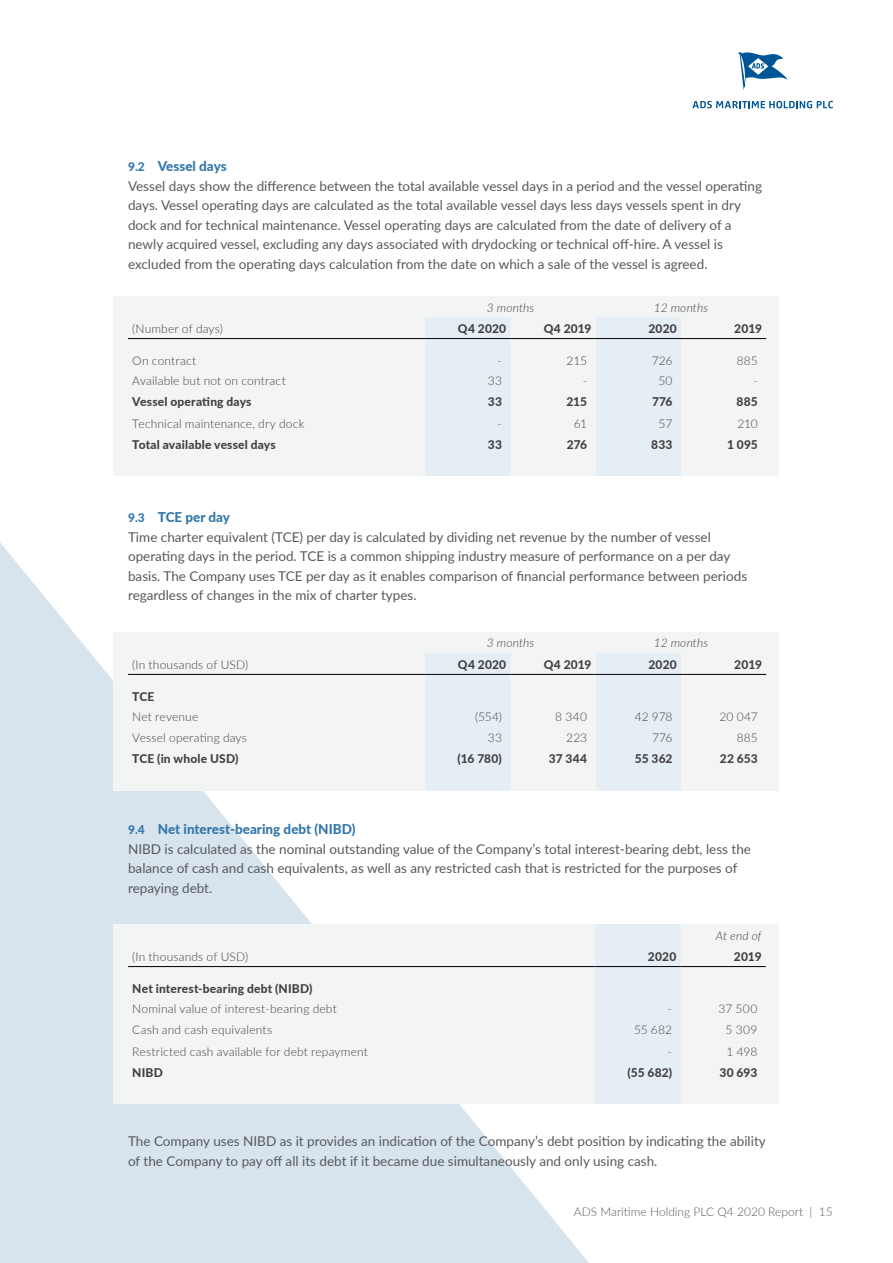
<style>
.page{position:relative;width:893px;height:1263px;background:#fff}
.page>*{position:absolute;margin:0;border:0;box-sizing:border-box;transform-origin:0 0}
.t1{font:13.5px/19.5px "Lato";color:#58595b}
.t2{font:300 12px "Lato";letter-spacing:.015em;color:#414042}
.t3{font:800 12px "Lato";letter-spacing:.015em;color:#414042}
.t4{font:italic 300 12px "Lato";letter-spacing:.01em;color:#414042}
.t5{font:300 12px "Lato";color:#58595b}
.s1{font-weight:800;font-size:12px;color:#3377ab}
.s2{font-weight:800;color:#3377ab}
</style>
<div class="page">
<svg style="left:0;top:543px;width:615px;height:720px;fill:#d7e4ee"></svg>
<svg style="left:692px;top:101px;width:141px;height:7px"></svg>
<svg style="left:738px;top:52px;width:49px;height:38px"></svg>
<div style="left:113px;top:296px;width:665px;height:180px;background:#f3f4f4"></div>
<svg style="left:425px;top:318px;width:256px;height:158px"></svg>
<hr style="left:128px;top:338px;width:297px;height:1px;background:#000">
<hr style="left:425px;top:338px;width:85px;height:1px;background:#000">
<hr style="left:510px;top:338px;width:86px;height:1px;background:#000">
<hr style="left:596px;top:338px;width:85px;height:1px;background:#000">
<hr style="left:681px;top:338px;width:85px;height:1px;background:#000">
<div style="left:113px;top:632px;width:665px;height:158px;background:#f3f4f4"></div>
<svg style="left:425px;top:653px;width:256px;height:137px"></svg>
<hr style="left:128px;top:674px;width:297px;height:1px;background:#000">
<hr style="left:425px;top:674px;width:85px;height:1px;background:#000">
<hr style="left:510px;top:674px;width:86px;height:1px;background:#000">
<hr style="left:596px;top:674px;width:85px;height:1px;background:#000">
<hr style="left:681px;top:674px;width:85px;height:1px;background:#000">
<div style="left:113px;top:924px;width:665px;height:180px;background:#f3f4f4"></div>
<div style="left:595px;top:924px;width:86px;height:180px;background:#e6eef5"></div>
<hr style="left:128px;top:966px;width:467px;height:1px;background:#000">
<hr style="left:595px;top:966px;width:86px;height:1px;background:#000">
<hr style="left:681px;top:966px;width:85px;height:1px;background:#000">
<p class="t1" style="left:128px;top:156px;width:635px"><span class="s1">9.2</span> <span class="s2">Vessel days<br></span>Vessel days show the difference between the total available vessel days in a period and the vessel operating days. Vessel operating days are calculated as the total available vessel days less days vessels spent in dry dock and for technical maintenance. Vessel operating days are calculated from the date of delivery of a newly acquired vessel, excluding any days associated with drydocking or technical off-hire. A vessel is excluded from the operating days calculation from the date on which a sale of the vessel is agreed.</p>
<p class="t4" style="left:487px;top:299px;width:49px">3 months</p>
<p class="t4" style="left:654px;top:299px;width:56px">12 months</p>
<p class="t2" style="left:132px;top:320px;width:92px">(Number of days)</p>
<p class="t3" style="left:458px;top:319px;width:50px">Q4 2020</p>
<p class="t3" style="left:544px;top:319px;width:49px">Q4 2019</p>
<p class="t3" style="left:648px;top:319px;width:30px">2020</p>
<p class="t3" style="left:734px;top:319px;width:29px">2019</p>
<p class="t2" style="left:132px;top:353px;width:65px">On contract</p>
<p class="t2" style="left:498px;top:353px;width:6px">-</p>
<p class="t2" style="left:566px;top:353px;width:22px">215</p>
<p class="t2" style="left:652px;top:353px;width:22px">726</p>
<p class="t2" style="left:737px;top:353px;width:23px">885</p>
<p class="t2" style="left:132px;top:372px;width:155px">Available but not on contract</p>
<p class="t2" style="left:488px;top:372px;width:16px">33</p>
<p class="t2" style="left:583px;top:372px;width:6px">-</p>
<p class="t2" style="left:658px;top:372px;width:16px">50</p>
<p class="t2" style="left:753px;top:372px;width:6px">-</p>
<p class="t3" style="left:132px;top:393px;width:121px">Vessel operating days</p>
<p class="t3" style="left:488px;top:393px;width:16px">33</p>
<p class="t3" style="left:566px;top:393px;width:22px">215</p>
<p class="t3" style="left:652px;top:393px;width:22px">776</p>
<p class="t3" style="left:737px;top:393px;width:23px">885</p>
<p class="t2" style="left:132px;top:415px;width:174px">Technical maintenance, dry dock</p>
<p class="t2" style="left:498px;top:415px;width:6px">-</p>
<p class="t2" style="left:574px;top:415px;width:15px">61</p>
<p class="t2" style="left:659px;top:415px;width:15px">57</p>
<p class="t2" style="left:737px;top:415px;width:22px">210</p>
<p class="t3" style="left:132px;top:436px;width:145px">Total available vessel days</p>
<p class="t3" style="left:488px;top:436px;width:16px">33</p>
<p class="t3" style="left:567px;top:436px;width:22px">276</p>
<p class="t3" style="left:651px;top:436px;width:23px">833</p>
<p class="t3" style="left:727px;top:436px;width:32px">1 095</p>
<p class="t1" style="left:128px;top:507px;width:621px"><span class="s1">9.3</span> <span class="s2">TCE per day<br></span>Time charter equivalent (TCE) per day is calculated by dividing net revenue by the number of vessel operating days in the period. TCE is a common shipping industry measure of performance on a per day basis. The Company uses TCE per day as it enables comparison of financial performance between periods regardless of changes in the mix of charter types.</p>
<p class="t4" style="left:487px;top:635px;width:49px">3 months</p>
<p class="t4" style="left:654px;top:635px;width:56px">12 months</p>
<p class="t2" style="left:132px;top:656px;width:117px">(In thousands of USD)</p>
<p class="t3" style="left:458px;top:655px;width:50px">Q4 2020</p>
<p class="t3" style="left:544px;top:655px;width:49px">Q4 2019</p>
<p class="t3" style="left:648px;top:655px;width:30px">2020</p>
<p class="t3" style="left:734px;top:655px;width:29px">2019</p>
<p class="t3" style="left:132px;top:688px;width:24px">TCE</p>
<p class="t2" style="left:132px;top:708px;width:67px">Net revenue</p>
<p class="t2" style="left:475px;top:708px;width:28px">(554)</p>
<p class="t2" style="left:555px;top:708px;width:33px">8 340</p>
<p class="t2" style="left:635px;top:708px;width:39px">42 978</p>
<p class="t2" style="left:719px;top:708px;width:40px">20 047</p>
<p class="t2" style="left:132px;top:729px;width:116px">Vessel operating days</p>
<p class="t2" style="left:488px;top:729px;width:16px">33</p>
<p class="t2" style="left:566px;top:729px;width:23px">223</p>
<p class="t2" style="left:652px;top:729px;width:22px">776</p>
<p class="t2" style="left:737px;top:729px;width:23px">885</p>
<p class="t3" style="left:132px;top:750px;width:108px">TCE (in whole USD)</p>
<p class="t3" style="left:458px;top:750px;width:46px">(16 780)</p>
<p class="t3" style="left:549px;top:750px;width:40px">37 344</p>
<p class="t3" style="left:635px;top:750px;width:39px">55 362</p>
<p class="t3" style="left:720px;top:750px;width:39px">22 653</p>
<p class="t1" style="left:128px;top:819px;width:624px"><span class="s1">9.4</span> <span class="s2">Net interest-bearing debt (NIBD)<br></span>NIBD is calculated as the nominal outstanding value of the Company’s total interest-bearing debt, less the balance of cash and cash equivalents, as well as any restricted cash that is restricted for the purposes of repaying debt.</p>
<p class="t4" style="left:716px;top:927px;width:47px">At end of</p>
<p class="t2" style="left:132px;top:948px;width:117px">(In thousands of USD)</p>
<p class="t3" style="left:648px;top:947px;width:30px">2020</p>
<p class="t3" style="left:734px;top:947px;width:29px">2019</p>
<p class="t3" style="left:132px;top:980px;width:182px">Net interest-bearing debt (NIBD)</p>
<p class="t2" style="left:132px;top:1000px;width:206px">Nominal value of interest-bearing debt</p>
<p class="t2" style="left:668px;top:1000px;width:6px">-</p>
<p class="t2" style="left:719px;top:1000px;width:40px">37 500</p>
<p class="t2" style="left:132px;top:1022px;width:141px">Cash and cash equivalents</p>
<p class="t2" style="left:634px;top:1022px;width:40px">55 682</p>
<p class="t2" style="left:726px;top:1022px;width:33px">5 309</p>
<p class="t2" style="left:132px;top:1043px;width:237px">Restricted cash available for debt repayment</p>
<p class="t2" style="left:668px;top:1043px;width:6px">-</p>
<p class="t2" style="left:726px;top:1043px;width:32px">1 498</p>
<p class="t3" style="left:132px;top:1063px;width:32px">NIBD</p>
<p class="t3" style="left:628px;top:1063px;width:46px">(55 682)</p>
<p class="t3" style="left:719px;top:1063px;width:39px">30 693</p>
<p class="t1" style="left:128px;top:1131px;width:639px">The Company uses NIBD as it provides an indication of the Company’s debt position by indicating the ability of the Company to pay off all its debt if it became due simultaneously and only using cash.</p>
<p class="t5" style="left:574px;top:1203px;width:260px">ADS Maritime Holding PLC Q4 2020 Report | 15</p>
</div>
